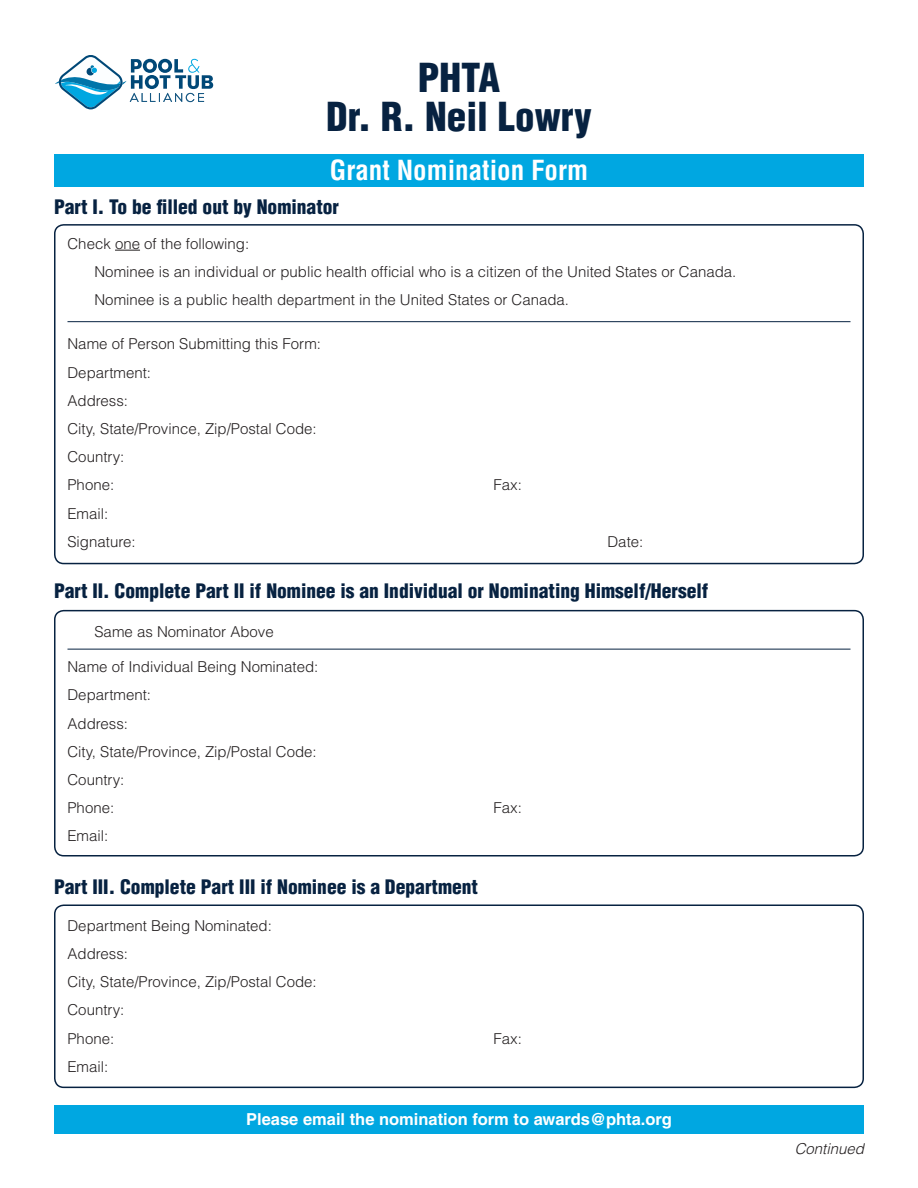
<style>
.page{position:relative;width:918px;height:1188px;background:#fff}
.page>*{position:absolute;margin:0;border:0;box-sizing:border-box;transform-origin:0 0}
.t1{font:900 condensed 39px/39px "Helvetica";color:#072241;text-align:center}
.t2{font:700 condensed 27px "Helvetica";color:#fff}
.t3{font:900 condensed 19.5px "Helvetica";color:#072241}
.t4{font:700 16.5px "Helvetica";color:#fff}
.t5{font:300 15px/28.2px "Helvetica";color:#231f20}
.t6{font:italic 300 15px "Helvetica";color:#231f20}
</style>
<div class="page">
<div style="left:54px;top:1105px;width:810px;height:29px;background:#00a7e1"></div>
<div style="left:54px;top:155px;width:810px;height:32px;background:#00a7e1"></div>
<div style="left:54px;top:224px;width:810px;height:340px;border:2px solid #072241;border-radius:9px"></div>
<div style="left:54px;top:610px;width:810px;height:246px;border:2px solid #072241;border-radius:9px"></div>
<div style="left:54px;top:904px;width:810px;height:184px;border:2px solid #072241;border-radius:9px"></div>
<hr style="left:68px;top:321px;width:782px;height:1px;background:#072241">
<hr style="left:68px;top:649px;width:782px;height:1px;background:#072241">
<svg style="left:115px;top:250px;width:25px;height:1px"></svg>
<svg style="left:55px;top:55px;width:158px;height:54px"></svg>
<h1 class="t1" style="left:326px;top:58px;width:267px">PHTA<br>Dr. R. Neil Lowry</h1>
<h2 class="t2" style="left:330px;top:154px;width:260px">Grant Nomination Form</h2>
<h3 class="t3" style="left:54px;top:194px;width:287px">Part I. To be filled out by Nominator</h3>
<p class="t5" style="left:94px;top:229px;width:643px;text-indent:-27px">Check one of the following:<br>Nominee is an individual or public health official who is a citizen of the United States or Canada.<br>Nominee is a public health department in the United States or Canada.</p>
<p class="t5" style="left:68px;top:330px;width:255px">Name of Person Submitting this Form:<br>Department:<br>Address:<br>City, State/Province, Zip/Postal Code:<br>Country:<br>Phone:</p>
<p class="t5" style="left:68px;top:499px;width:70px">Email:<br>Signature:</p>
<p class="t5" style="left:494px;top:471px;width:30px">Fax:</p>
<p class="t5" style="left:608px;top:527px;width:37px">Date:</p>
<h3 class="t3" style="left:54px;top:578px;width:656px">Part II. Complete Part II if Nominee is an Individual or Nominating Himself/Herself</h3>
<p class="t5" style="left:94px;top:618px;width:181px">Same as Nominator Above</p>
<p class="t5" style="left:68px;top:653px;width:252px">Name of Individual Being Nominated:<br>Department:<br>Address:<br>City, State/Province, Zip/Postal Code:<br>Country:<br>Phone:</p>
<p class="t5" style="left:68px;top:822px;width:42px">Email:</p>
<h3 class="t3" style="left:54px;top:875px;width:426px">Part III. Complete Part III if Nominee is a Department</h3>
<p class="t5" style="left:68px;top:911px;width:251px">Department Being Nominated:<br>Address:<br>City, State/Province, Zip/Postal Code:<br>Country:<br>Phone:</p>
<p class="t5" style="left:68px;top:1052px;width:42px">Email:</p>
<p class="t5" style="left:494px;top:794px;width:30px">Fax:</p>
<p class="t5" style="left:494px;top:1024px;width:30px">Fax:</p>
<p class="t4" style="left:246px;top:1109px;width:427px">Please email the nomination form to awards@phta.org</p>
<p class="t6" style="left:795px;top:1139px;width:71px">Continued</p>
</div>
